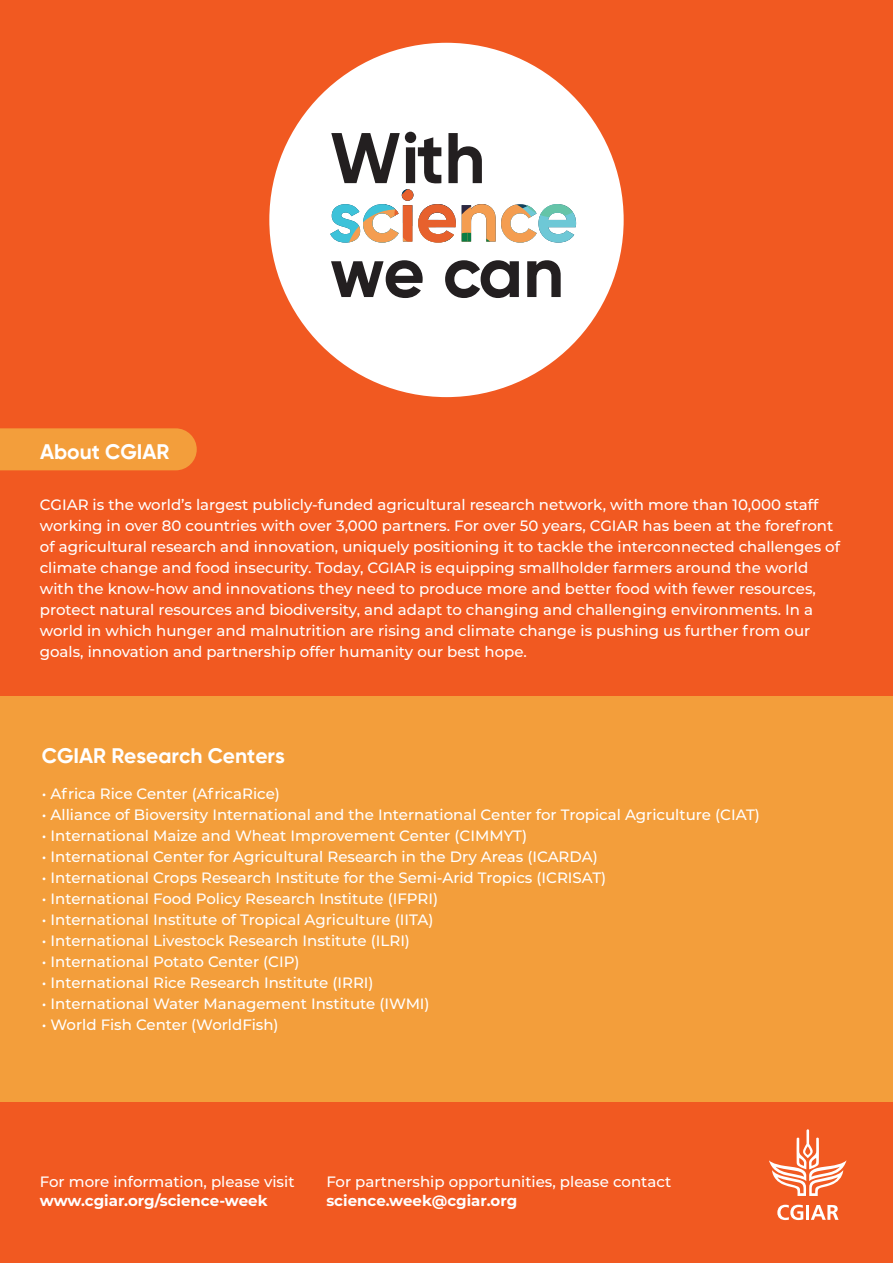
<style>
.page{position:relative;width:893px;height:1263px;background:#f15921}
.page>*{position:absolute;margin:0;border:0;box-sizing:border-box;transform-origin:0 0}
.t1{font:700 21px "Gilroy";color:#fff}
.t2{font:500 15px/21px "Montserrat";color:#fff}
.t3{font:700 15px "Montserrat";color:#fff}
</style>
<div class="page">
<div style="left:269px;top:43px;width:355px;height:354px;background:#fff;border-radius:50%"></div>
<svg style="left:331px;top:260px;width:92px;height:38px"></svg>
<svg style="left:445px;top:260px;width:74px;height:38px"></svg>
<svg style="left:527px;top:260px;width:34px;height:37px"></svg>
<svg style="left:330px;top:132px;width:246px;height:111px"></svg>
<svg style="left:769px;top:1129px;width:77px;height:67px"></svg>
<svg style="left:777px;top:1205px;width:26px;height:15px"></svg>
<hr style="left:806px;top:1205px;width:3px;height:15px;background:#fff">
<svg style="left:811px;top:1205px;width:28px;height:15px"></svg>
<div style="left:0;top:428px;width:197px;height:42px;background:#f39e3b"></div>
<div style="left:0;top:696px;width:893px;height:405px;background:#f39e3b"></div>
<h1 class="t1" style="left:40px;top:439px;width:131px">About CGIAR</h1>
<p class="t2" style="left:40px;top:494px;width:802px">CGIAR is the world’s largest publicly-funded agricultural research network, with more than 10,000 staff working in over 80 countries with over 3,000 partners. For over 50 years, CGIAR has been at the forefront of agricultural research and innovation, uniquely positioning it to tackle the interconnected challenges of climate change and food insecurity. Today, CGIAR is equipping smallholder farmers around the world with the know-how and innovations they need to produce more and better food with fewer resources, protect natural resources and biodiversity, and adapt to changing and challenging environments. In a world in which hunger and malnutrition are rising and climate change is pushing us further from our goals, innovation and partnership offer humanity our best hope.</p>
<h1 class="t1" style="left:42px;top:742px;width:244px">CGIAR Research Centers</h1>
<p class="t2" style="left:42px;top:782px;width:240px">• Africa Rice Center (AfricaRice)</p>
<p class="t2" style="left:42px;top:803px;width:720px">• Alliance of Bioversity International and the International Center for Tropical Agriculture (CIAT)</p>
<p class="t2" style="left:42px;top:824px;width:487px">• International Maize and Wheat Improvement Center (CIMMYT)</p>
<p class="t2" style="left:42px;top:845px;width:557px">• International Center for Agricultural Research in the Dry Areas (ICARDA)</p>
<p class="t2" style="left:42px;top:866px;width:566px">• International Crops Research Institute for the Semi-Arid Tropics (ICRISAT)</p>
<p class="t2" style="left:42px;top:887px;width:398px">• International Food Policy Research Institute (IFPRI)</p>
<p class="t2" style="left:42px;top:908px;width:393px">• International Institute of Tropical Agriculture (IITA)</p>
<p class="t2" style="left:42px;top:929px;width:370px">• International Livestock Research Institute (ILRI)</p>
<p class="t2" style="left:42px;top:950px;width:259px">• International Potato Center (CIP)</p>
<p class="t2" style="left:42px;top:971px;width:333px">• International Rice Research Institute (IRRI)</p>
<p class="t2" style="left:42px;top:992px;width:389px">• International Water Management Institute (IWMI)</p>
<p class="t2" style="left:42px;top:1013px;width:238px">• World Fish Center (WorldFish)</p>
<p class="t2" style="left:40px;top:1170px;width:256px">For more information, please visit</p>
<p class="t3" style="left:40px;top:1190px;width:229px">www.cgiar.org/science-week</p>
<p class="t2" style="left:326px;top:1170px;width:346px">For partnership opportunities, please contact</p>
<p class="t3" style="left:326px;top:1190px;width:192px">science.week@cgiar.org</p>
</div>
